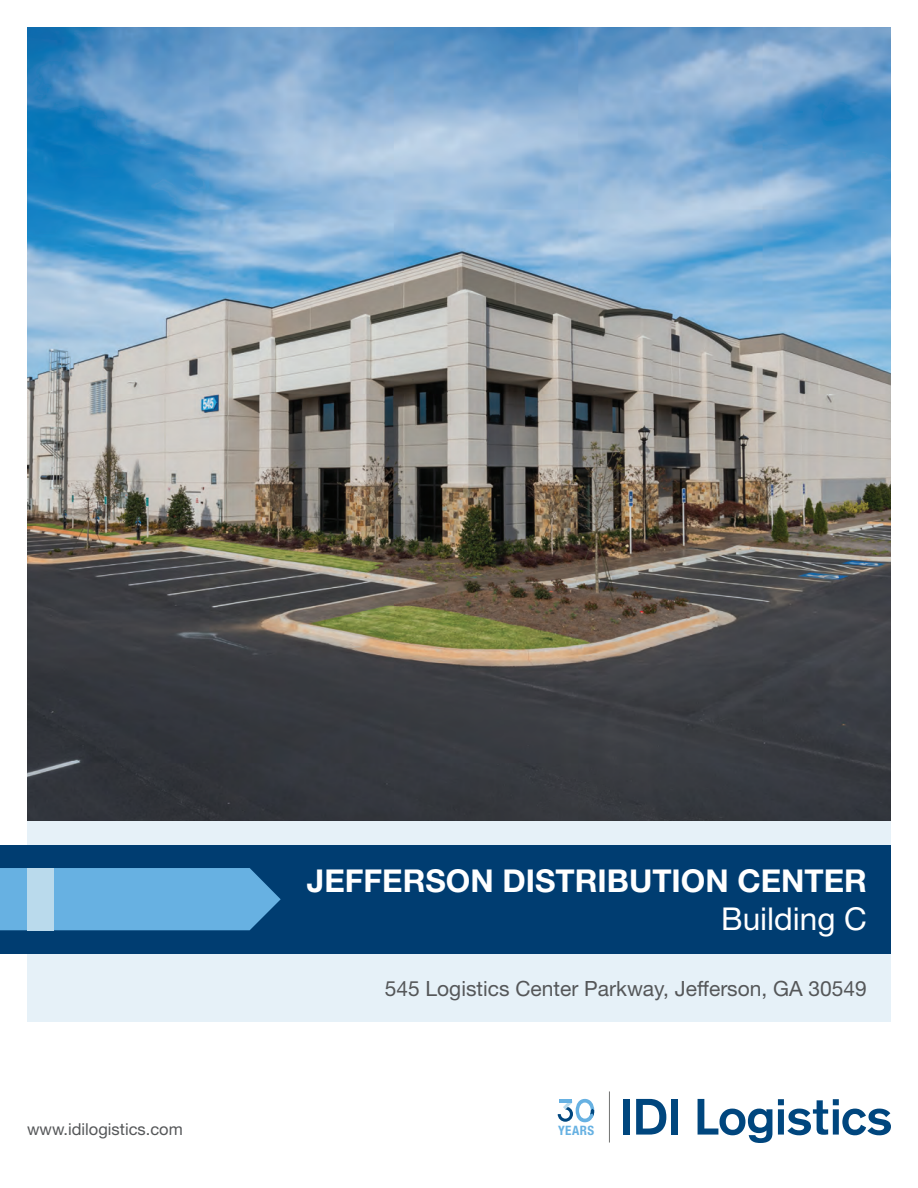
<style>
.page{position:relative;width:918px;height:1188px;background:#fff}
.page>*{position:absolute;margin:0;border:0;box-sizing:border-box;transform-origin:0 0}
.t1{font:700 31.5px/37.8px "Helvetica Neue LT Std";color:#fff;text-align:right}
.t2{font:21px "Helvetica Neue LT Std";color:#555759}
.t3{font:16.5px "Helvetica Neue LT Std";color:#555759}
.t4{font:700 condensed 12.9px "Helvetica Neue LT Std";letter-spacing:.035em;color:#67b1e2}
.s1{font-weight:400}
</style>
<div class="page">
<div style="left:27px;top:737px;width:864px;height:285px;background:#e6f1f8"></div>
<div style="left:0;top:845px;width:891px;height:108px;background:#003d71"></div>
<div style="left:0;top:868px;width:281px;height:62px;background:#67b1e2"></div>
<div style="left:27px;top:868px;width:27px;height:62px;background:#badaec"></div>
<img style="left:27px;top:27px;width:864px;height:794px">
<div style="left:624px;top:1099px;width:6px;height:36px;background:#00467e"></div>
<svg style="left:636px;top:1099px;width:30px;height:36px"></svg>
<div style="left:671px;top:1099px;width:7px;height:36px;background:#00467e"></div>
<svg style="left:698px;top:1099px;width:74px;height:44px"></svg>
<svg style="left:778px;top:1099px;width:113px;height:36px"></svg>
<hr style="left:609px;top:1091px;width:1px;height:52px;background:#717271">
<svg style="left:558px;top:1101px;width:15px;height:21px"></svg>
<hr style="left:559px;top:1099px;width:13px;height:4px;background:#67b1e2">
<svg style="left:576px;top:1099px;width:18px;height:23px"></svg>
<div style="left:579px;top:1103px;width:12px;height:16px;background:#fff;border-radius:50%"></div>
<svg style="left:589px;top:1109px;width:5px;height:8px"></svg>
<p class="t3" style="left:27px;top:1119px;width:157px">www.idilogistics.com</p>
<p class="t1" style="left:307px;top:862px;width:562px">JEFFERSON DISTRIBUTION CENTER<br><span class="s1">Building C</span></p>
<p class="t2" style="left:385px;top:976px;width:484px">545 Logistics Center Parkway, Jefferson, GA 30549</p>
<p class="t4" style="left:558px;top:1122px;width:38px">YEARS</p>
</div>
